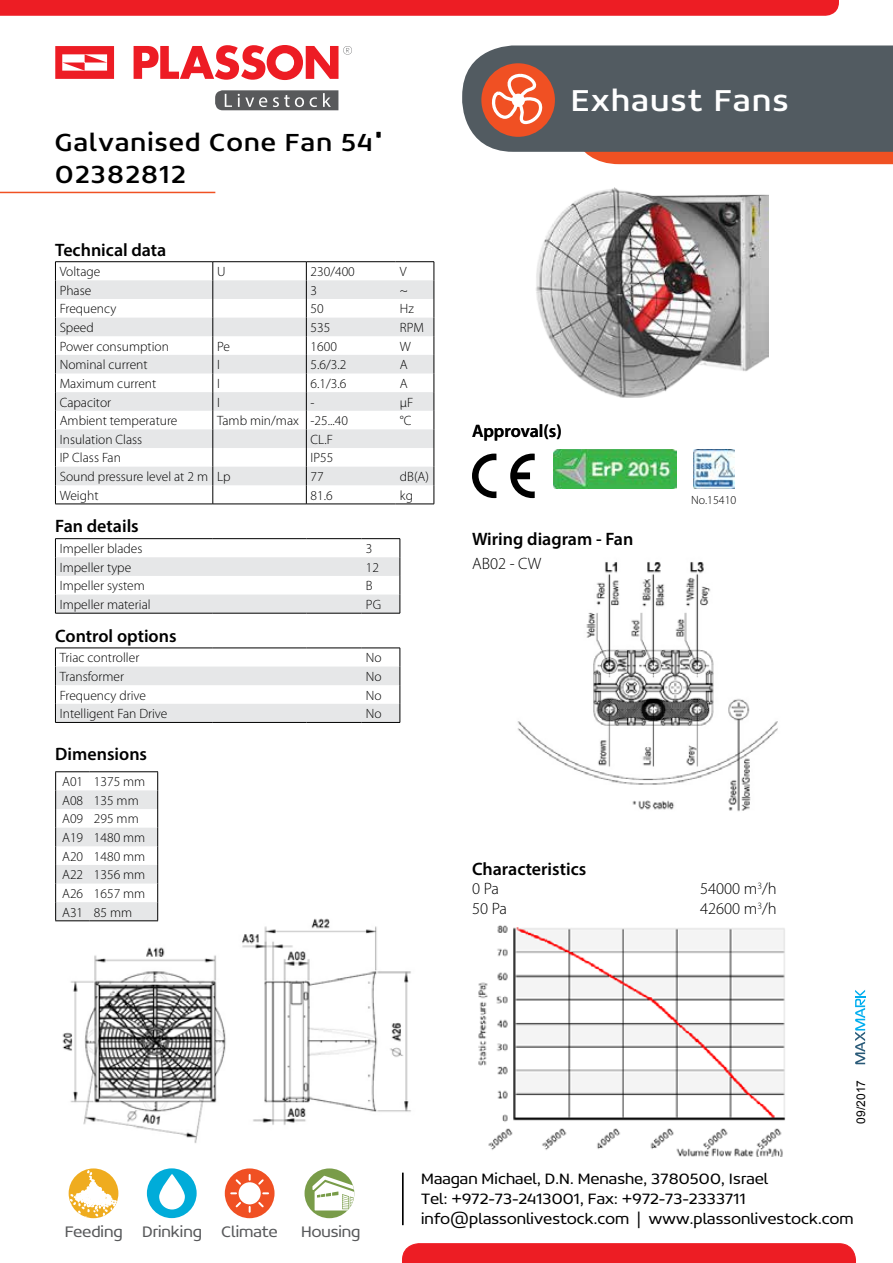
<style>
.page{position:relative;width:893px;height:1263px;background:#fff}
.page>*{position:absolute;margin:0;border:0;box-sizing:border-box;transform-origin:0 0}
.t1{font:33px "Concord";letter-spacing:.05em;color:#fff}
.t2{font:27px/32.4px "Concord";letter-spacing:.05em;color:#000}
.t3{font:600 18px "Myriad Pro";color:#000}
.t4{font:300 16.8px "Concord";color:#58595b}
.t5{font:300 16.5px/19.8px "Concord";letter-spacing:.01em;color:#000}
.t6{font:300 16.5px "Myriad Pro";color:#000}
.t7{font:300 13.5px/18.6px "Myriad Pro";color:#000}
.t8{font:300 12px "Myriad Pro";color:#000}
.t9{font:12px "Arial";color:#000}
</style>
<div class="page">
<div style="left:585px;top:152px;width:308px;height:12px;background:#f05123"></div>
<div style="left:462px;top:45px;width:431px;height:107px;background:#525b61"></div>
<div style="left:0;top:0;width:839px;height:16px;background:#ed1d24"></div>
<svg style="left:55px;top:46px;width:59px;height:33px"></svg>
<svg style="left:134px;top:45px;width:218px;height:35px"></svg>
<svg style="left:215px;top:90px;width:123px;height:20px;background:#6f7071"></svg>
<hr style="left:402px;top:1172px;width:2px;height:53px;background:#000">
<div style="left:225px;top:1168px;width:50px;height:50px;background:#f05023;border-radius:50%"></div>
<div style="left:239px;top:1182px;width:22px;height:22px;background:#fff;border-radius:50%"></div>
<svg style="left:249px;top:1174px;width:2px;height:7px"></svg>
<svg style="left:249px;top:1206px;width:2px;height:7px"></svg>
<svg style="left:262px;top:1192px;width:7px;height:2px"></svg>
<svg style="left:230px;top:1192px;width:7px;height:2px"></svg>
<svg style="left:258px;top:1179px;width:6px;height:6px"></svg>
<svg style="left:236px;top:1202px;width:5px;height:5px"></svg>
<svg style="left:258px;top:1202px;width:6px;height:5px"></svg>
<svg style="left:236px;top:1179px;width:5px;height:6px"></svg>
<div style="left:305px;top:1168px;width:49px;height:50px;background:#799c49;border-radius:50%"></div>
<svg style="left:312px;top:1176px;width:42px;height:34px"></svg>
<div style="left:147px;top:1168px;width:50px;height:50px;background:#00acd9;border-radius:50%"></div>
<svg style="left:159px;top:1174px;width:26px;height:35px"></svg>
<svg style="left:69px;top:1168px;width:49px;height:50px"></svg>
<svg style="left:70px;top:1170px;width:47px;height:47px"></svg>
<div style="left:402px;top:1243px;width:454px;height:20px;background:#ed1d24"></div>
<svg style="left:855px;top:990px;width:10px;height:74px"></svg>
<div style="left:481px;top:63px;width:74px;height:74px;background:#f05023;border-radius:50%"></div>
<svg style="left:490px;top:72px;width:55px;height:57px"></svg>
<img style="left:55px;top:881px;width:356px;height:262px">
<img style="left:517px;top:562px;width:261px;height:250px">
<hr style="left:0;top:192px;width:215px;height:1px;background:#f05123">
<svg style="left:56px;top:262px;width:378px;height:242px"></svg>
<svg style="left:56px;top:280px;width:378px;height:205px;fill:#e6e7e8"></svg>
<hr style="left:55px;top:261px;width:158px;height:1px;background:#000">
<hr style="left:213px;top:261px;width:93px;height:1px;background:#000">
<hr style="left:306px;top:261px;width:90px;height:1px;background:#000">
<hr style="left:396px;top:261px;width:38px;height:1px;background:#000">
<svg style="left:55px;top:262px;width:1px;height:242px"></svg>
<svg style="left:213px;top:262px;width:1px;height:242px"></svg>
<svg style="left:306px;top:262px;width:1px;height:242px"></svg>
<svg style="left:434px;top:262px;width:1px;height:242px"></svg>
<hr style="left:55px;top:504px;width:158px;height:1px;background:#000">
<hr style="left:213px;top:504px;width:93px;height:1px;background:#000">
<hr style="left:306px;top:504px;width:90px;height:1px;background:#000">
<hr style="left:396px;top:504px;width:38px;height:1px;background:#000">
<hr style="left:55px;top:538px;width:158px;height:1px;background:#000">
<hr style="left:213px;top:538px;width:93px;height:1px;background:#000">
<hr style="left:306px;top:538px;width:56px;height:1px;background:#000">
<hr style="left:362px;top:538px;width:38px;height:1px;background:#000">
<svg style="left:55px;top:539px;width:346px;height:74px"></svg>
<hr style="left:55px;top:613px;width:158px;height:1px;background:#000">
<hr style="left:213px;top:613px;width:93px;height:1px;background:#000">
<hr style="left:306px;top:613px;width:56px;height:1px;background:#000">
<hr style="left:362px;top:613px;width:38px;height:1px;background:#000">
<svg style="left:55px;top:648px;width:346px;height:74px"></svg>
<hr style="left:55px;top:722px;width:158px;height:1px;background:#000">
<hr style="left:213px;top:722px;width:93px;height:1px;background:#000">
<hr style="left:306px;top:722px;width:56px;height:1px;background:#000">
<hr style="left:362px;top:722px;width:38px;height:1px;background:#000">
<hr style="left:55px;top:771px;width:35px;height:1px;background:#000">
<hr style="left:90px;top:771px;width:68px;height:1px;background:#000">
<svg style="left:55px;top:772px;width:103px;height:148px"></svg>
<hr style="left:55px;top:920px;width:35px;height:1px;background:#000">
<hr style="left:90px;top:920px;width:68px;height:1px;background:#000">
<img style="left:478px;top:925px;width:308px;height:231px">
<img style="left:536px;top:187px;width:233px;height:210px">
<img style="left:693px;top:449px;width:42px;height:40px">
<svg style="left:472px;top:454px;width:24px;height:44px"></svg>
<svg style="left:510px;top:454px;width:25px;height:44px"></svg>
<img style="left:553px;top:449px;width:123px;height:40px">
<h2 class="t2" style="left:55px;top:125px;width:330px">Galvanised Cone Fan 54"<br>02382812</h2>
<h3 class="t3" style="left:55px;top:238px;width:113px">Technical data</h3>
<p class="t7" style="left:60px;top:262px;width:42px">Voltage</p>
<p class="t7" style="left:217px;top:262px;width:10px">U</p>
<p class="t7" style="left:311px;top:262px;width:46px">230/400</p>
<p class="t7" style="left:400px;top:262px;width:8px">V</p>
<p class="t7" style="left:60px;top:281px;width:33px">Phase</p>
<p class="t7" style="left:311px;top:281px;width:8px">3</p>
<p class="t7" style="left:400px;top:281px;width:10px">~</p>
<p class="t7" style="left:60px;top:299px;width:58px">Frequency</p>
<p class="t7" style="left:311px;top:299px;width:15px">50</p>
<p class="t7" style="left:400px;top:299px;width:16px">Hz</p>
<p class="t7" style="left:60px;top:318px;width:36px">Speed</p>
<p class="t7" style="left:311px;top:318px;width:21px">535</p>
<p class="t7" style="left:400px;top:318px;width:25px">RPM</p>
<p class="t7" style="left:60px;top:337px;width:111px">Power consumption</p>
<p class="t7" style="left:217px;top:337px;width:14px">Pe</p>
<p class="t7" style="left:311px;top:337px;width:28px">1600</p>
<p class="t7" style="left:400px;top:337px;width:13px">W</p>
<p class="t7" style="left:60px;top:355px;width:89px">Nominal current</p>
<p class="t7" style="left:217px;top:355px;width:4px">I</p>
<p class="t7" style="left:311px;top:355px;width:37px">5.6/3.2</p>
<p class="t7" style="left:400px;top:355px;width:9px">A</p>
<p class="t7" style="left:60px;top:374px;width:98px">Maximum current</p>
<p class="t7" style="left:217px;top:374px;width:4px">I</p>
<p class="t7" style="left:311px;top:374px;width:37px">6.1/3.6</p>
<p class="t7" style="left:400px;top:374px;width:9px">A</p>
<p class="t7" style="left:60px;top:393px;width:53px">Capacitor</p>
<p class="t7" style="left:217px;top:393px;width:4px">I</p>
<p class="t7" style="left:311px;top:393px;width:6px">-</p>
<p class="t7" style="left:400px;top:393px;width:15px">μF</p>
<p class="t7" style="left:60px;top:411px;width:119px">Ambient temperature</p>
<p class="t7" style="left:217px;top:411px;width:132px">Tamb min/max -25...40</p>
<p class="t7" style="left:400px;top:411px;width:13px">°C</p>
<p class="t7" style="left:60px;top:430px;width:84px">Insulation Class</p>
<p class="t7" style="left:311px;top:430px;width:24px">CL.F</p>
<p class="t7" style="left:60px;top:448px;width:63px">IP Class Fan</p>
<p class="t7" style="left:311px;top:448px;width:24px">IP55</p>
<p class="t7" style="left:60px;top:467px;width:172px">Sound pressure level at 2 m Lp</p>
<p class="t7" style="left:311px;top:467px;width:15px">77</p>
<p class="t7" style="left:400px;top:467px;width:31px">dB(A)</p>
<p class="t7" style="left:60px;top:486px;width:40px">Weight</p>
<p class="t7" style="left:311px;top:486px;width:24px">81.6</p>
<p class="t7" style="left:400px;top:486px;width:15px">kg</p>
<h3 class="t3" style="left:55px;top:515px;width:85px">Fan details</h3>
<p class="t7" style="left:60px;top:539px;width:84px">Impeller blades</p>
<p class="t7" style="left:366px;top:539px;width:8px">3</p>
<p class="t7" style="left:60px;top:558px;width:73px">Impeller type</p>
<p class="t7" style="left:366px;top:558px;width:15px">12</p>
<p class="t7" style="left:60px;top:576px;width:87px">Impeller system</p>
<p class="t7" style="left:366px;top:576px;width:8px">B</p>
<p class="t7" style="left:60px;top:595px;width:93px">Impeller material</p>
<p class="t7" style="left:366px;top:595px;width:17px">PG</p>
<h3 class="t3" style="left:55px;top:624px;width:123px">Control options</h3>
<p class="t7" style="left:60px;top:648px;width:81px">Triac controller</p>
<p class="t7" style="left:366px;top:648px;width:17px">No</p>
<p class="t7" style="left:60px;top:667px;width:66px">Transformer</p>
<p class="t7" style="left:366px;top:667px;width:17px">No</p>
<p class="t7" style="left:60px;top:686px;width:88px">Frequency drive</p>
<p class="t7" style="left:366px;top:686px;width:17px">No</p>
<p class="t7" style="left:60px;top:704px;width:109px">Intelligent Fan Drive</p>
<p class="t7" style="left:366px;top:704px;width:17px">No</p>
<h3 class="t3" style="left:55px;top:742px;width:93px">Dimensions</h3>
<p class="t7" style="left:62px;top:772px;width:85px">A01 1375 mm<br>A08 135 mm<br>A09 295 mm<br>A19 1480 mm<br>A20 1480 mm<br>A22 1356 mm<br>A26 1657 mm<br>A31 85 mm</p>
<h1 class="t1" style="left:571px;top:80px;width:219px">Exhaust Fans</h1>
<h3 class="t3" style="left:472px;top:419px;width:91px">Approval(s)</h3>
<p class="t8" style="left:691px;top:493px;width:47px">No.15410</p>
<h3 class="t3" style="left:472px;top:528px;width:163px">Wiring diagram - Fan</h3>
<p class="t6" style="left:472px;top:554px;width:71px">AB02 - CW</p>
<h3 class="t3" style="left:472px;top:857px;width:116px">Characteristics</h3>
<p class="t6" style="left:472px;top:879px;width:28px">0 Pa</p>
<p class="t6" style="left:700px;top:879px;width:78px">54000 m<sup>3</sup>/h</p>
<p class="t6" style="left:472px;top:899px;width:36px">50 Pa</p>
<p class="t6" style="left:700px;top:899px;width:78px">42600 m<sup>3</sup>/h</p>
<p class="t9" style="left:853px;top:1123px;width:45px;rotate:-90deg">09/2017</p>
<p class="t4" style="left:65px;top:1222px;width:214px">Feeding Drinking Climate</p>
<p class="t4" style="left:301px;top:1222px;width:61px">Housing</p>
<p class="t5" style="left:421px;top:1168px;width:434px">Maagan Michael, D.N. Menashe, 3780500, Israel<br>Tel: +972-73-2413001, Fax: +972-73-2333711 info@plassonlivestock.com | www.plassonlivestock.com</p>
</div>
